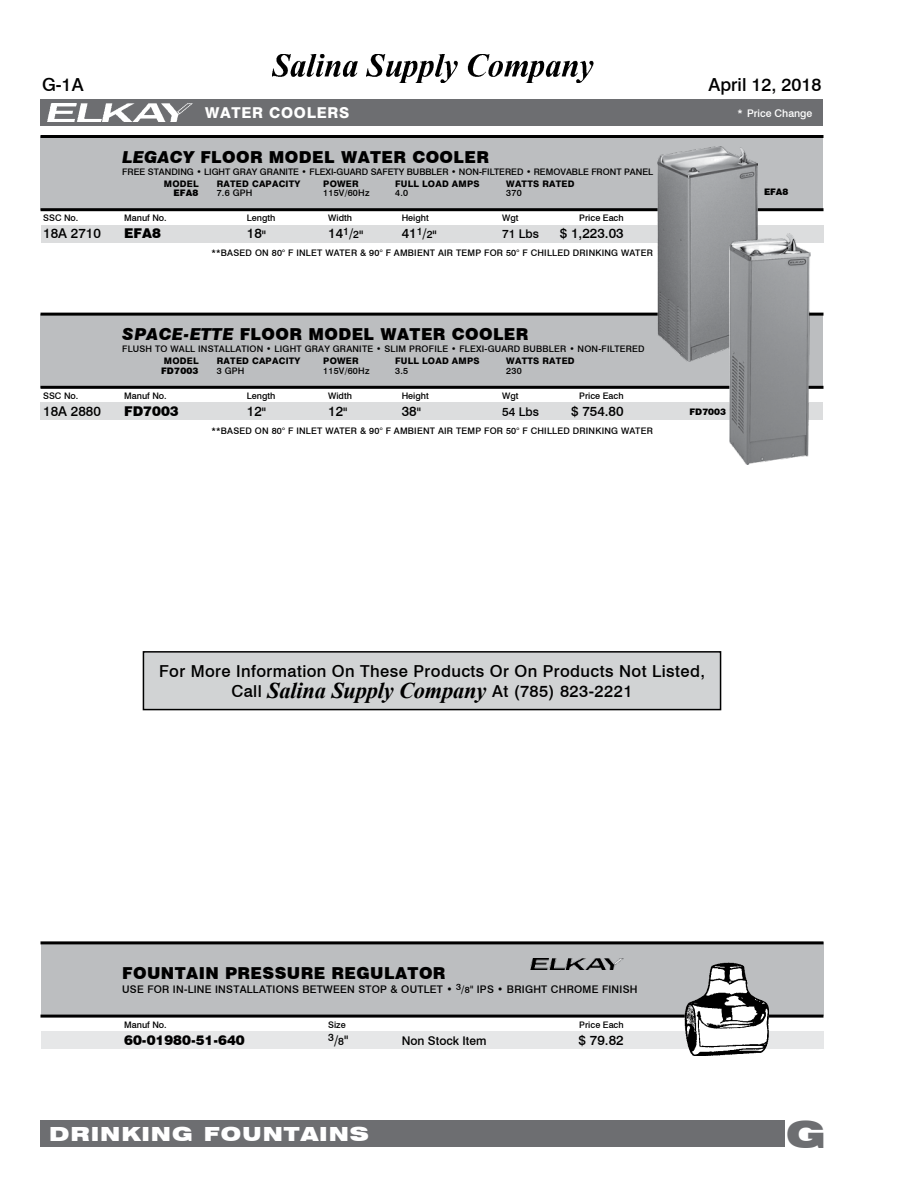
<style>
.page{position:relative;width:918px;height:1188px;background:#fff}
.page>*{position:absolute;margin:0;border:0;box-sizing:border-box;transform-origin:0 0}
.t1{font:900 expanded 37.5px "Swiss 721 BT";color:#6d6e71}
.t2{font:900 expanded 19.5px "Swiss 721 BT";letter-spacing:.05em;color:#fff}
.t3{font:500 18px "Swiss 721 BT";color:#000}
.t4{font:500 16.5px/19.5px "Swiss 721 BT";letter-spacing:.025em;color:#000;text-align:center}
.t5{font:900 16.5px "Swiss 721 BT";letter-spacing:.025em;color:#000}
.t6{font:800 15px "Swiss 721 BT";letter-spacing:.05em;color:#fff}
.t7{font:500 13.5px "Swiss 721 BT";color:#000}
.t8{font:900 13.5px "Swiss 721 BT";color:#000}
.t9{font:500 12px "Swiss 721 BT";color:#000}
.t10{font:500 10.5px "Swiss 721 BT";letter-spacing:.025em;color:#000}
.t11{font:500 10.5px "Swiss 721 BT";color:#fff}
.t12{font:500 9px "Swiss 721 BT";letter-spacing:.025em;color:#000}
.t13{font:500 9px/12px "Swiss 721 BT";color:#000}
.t14{font:800 9px "Swiss 721 BT";letter-spacing:.025em;color:#000}
.t15{font:900 9px "Swiss 721 BT";letter-spacing:.015em;color:#000}
.s1{font-style:italic}
.s2{font-weight:800}
.s3{font-size:10.5px}
.s4{font-family:"Times New Roman";font-weight:700;font-style:italic;font-size:22.5px}
.s5{font-size:9px}
.s6{font-size:13.5px}
</style>
<div class="page">
<div style="left:40px;top:314px;width:784px;height:73px;background:#bcbec0"></div>
<hr style="left:40px;top:313px;width:784px;height:3px;background:#000">
<div style="left:41px;top:225px;width:783px;height:17px;background:#dcddde"></div>
<div style="left:40px;top:136px;width:784px;height:74px;background:#bcbec0"></div>
<hr style="left:40px;top:135px;width:784px;height:3px;background:#000">
<hr style="left:41px;top:208px;width:783px;height:3px;background:#000">
<div style="left:40px;top:402px;width:784px;height:18px;background:#dcddde"></div>
<hr style="left:40px;top:386px;width:784px;height:3px;background:#000">
<div style="left:40px;top:99px;width:784px;height:27px;background:#6d6e71"></div>
<img style="left:47px;top:103px;width:146px;height:19px">
<img style="left:272px;top:54px;width:321px;height:29px">
<div style="left:40px;top:1120px;width:745px;height:28px;background:#6d6e71"></div>
<img style="left:658px;top:147px;width:100px;height:214px">
<img style="left:729px;top:234px;width:82px;height:230px">
<div style="left:41px;top:943px;width:783px;height:73px;background:#bcbec0"></div>
<hr style="left:40px;top:941px;width:784px;height:3px;background:#000">
<hr style="left:40px;top:1015px;width:784px;height:3px;background:#000">
<div style="left:41px;top:1031px;width:783px;height:18px;background:#e6e7e8"></div>
<img style="left:685px;top:963px;width:84px;height:93px">
<img style="left:531px;top:959px;width:92px;height:11px">
<div style="left:143px;top:652px;width:578px;height:58px;background:#d1d3d4"></div>
<div style="left:143px;top:651px;width:578px;height:59px;border:2px solid #000"></div>
<h3 class="t3" style="left:42px;top:74px;width:43px">G-1A</h3>
<h3 class="t3" style="left:709px;top:74px;width:115px">April 12, 2018</h3>
<h3 class="t6" style="left:205px;top:103px;width:146px">WATER COOLERS</h3>
<h3 class="t5" style="left:122px;top:147px;width:368px"><span class="s1">LEGACY</span> FLOOR MODEL WATER COOLER</h3>
<p class="t13" style="left:164px;top:166px;width:491px;text-indent:-42px">FREE STANDING <span class="s2">•</span> LIGHT GRAY GRANITE <span class="s2">•</span> FLEXI-GUARD SAFETY BUBBLER • NON-FILTERED <span class="s2">•</span> REMOVABLE FRONT PANEL<br><span class="s2">MODEL</span></p>
<p class="t14" style="left:217px;top:178px;width:85px">RATED CAPACITY</p>
<p class="t14" style="left:323px;top:178px;width:37px">POWER</p>
<p class="t14" style="left:395px;top:178px;width:86px">FULL LOAD AMPS</p>
<p class="t14" style="left:506px;top:178px;width:70px">WATTS RATED</p>
<p class="t15" style="left:173px;top:187px;width:27px">EFA8</p>
<p class="t12" style="left:217px;top:187px;width:37px">7.6 GPH</p>
<p class="t12" style="left:323px;top:187px;width:48px">115V/60Hz</p>
<p class="t12" style="left:395px;top:187px;width:14px">4.0</p>
<p class="t12" style="left:506px;top:187px;width:17px">370</p>
<p class="t12" style="left:43px;top:213px;width:37px">SSC No.</p>
<p class="t12" style="left:124px;top:213px;width:44px">Manuf No.</p>
<p class="t12" style="left:247px;top:213px;width:30px">Length</p>
<p class="t12" style="left:328px;top:213px;width:25px">Width</p>
<p class="t12" style="left:402px;top:213px;width:29px">Height</p>
<p class="t12" style="left:502px;top:213px;width:18px">Wgt</p>
<p class="t13" style="left:579px;top:212px;width:46px">Price Each</p>
<h3 class="t7" style="left:43px;top:225px;width:59px">18A 2710</h3>
<h3 class="t8" style="left:124px;top:225px;width:38px">EFA8</h3>
<h3 class="t7" style="left:247px;top:225px;width:21px">18"</h3>
<h3 class="t7" style="left:328px;top:225px;width:37px">14<sup>1</sup>/<span class="s3">2</span>"</h3>
<h3 class="t7" style="left:402px;top:225px;width:37px">41<sup>1</sup>/<span class="s3">2</span>"</h3>
<h3 class="t9" style="left:502px;top:227px;width:38px">71 Lbs</h3>
<h3 class="t7" style="left:560px;top:225px;width:65px">$ 1,223.03</h3>
<p class="t12" style="left:212px;top:247px;width:443px">**BASED ON 80° F INLET WATER &amp; 90° F AMBIENT AIR TEMP FOR 50° F CHILLED DRINKING WATER</p>
<h3 class="t5" style="left:122px;top:324px;width:408px"><span class="s1">SPACE-ETTE</span> FLOOR MODEL WATER COOLER</h3>
<p class="t12" style="left:122px;top:343px;width:524px">FLUSH TO WALL INSTALLATION • LIGHT GRAY GRANITE • SLIM PROFILE • FLEXI-GUARD BUBBLER • NON-FILTERED</p>
<p class="t14" style="left:164px;top:355px;width:36px">MODEL</p>
<p class="t14" style="left:217px;top:355px;width:85px">RATED CAPACITY</p>
<p class="t14" style="left:323px;top:355px;width:37px">POWER</p>
<p class="t14" style="left:395px;top:355px;width:86px">FULL LOAD AMPS</p>
<p class="t14" style="left:506px;top:355px;width:70px">WATTS RATED</p>
<p class="t15" style="left:161px;top:366px;width:39px">FD7003</p>
<p class="t12" style="left:217px;top:366px;width:29px">3 GPH</p>
<p class="t12" style="left:323px;top:366px;width:48px">115V/60Hz</p>
<p class="t12" style="left:395px;top:366px;width:14px">3.5</p>
<p class="t12" style="left:506px;top:366px;width:17px">230</p>
<p class="t12" style="left:43px;top:390px;width:37px">SSC No.</p>
<p class="t12" style="left:124px;top:390px;width:44px">Manuf No.</p>
<p class="t12" style="left:247px;top:390px;width:30px">Length</p>
<p class="t12" style="left:328px;top:390px;width:25px">Width</p>
<p class="t12" style="left:402px;top:390px;width:29px">Height</p>
<p class="t12" style="left:502px;top:390px;width:18px">Wgt</p>
<p class="t13" style="left:579px;top:390px;width:46px">Price Each</p>
<h3 class="t7" style="left:43px;top:403px;width:59px">18A 2880</h3>
<h3 class="t8" style="left:124px;top:403px;width:56px">FD7003</h3>
<h3 class="t7" style="left:247px;top:403px;width:21px">12"</h3>
<h3 class="t7" style="left:328px;top:403px;width:21px">12"</h3>
<h3 class="t7" style="left:402px;top:403px;width:21px">38"</h3>
<h3 class="t9" style="left:502px;top:404px;width:38px">54 Lbs</h3>
<h3 class="t7" style="left:571px;top:403px;width:54px">$ 754.80</h3>
<p class="t12" style="left:211px;top:425px;width:443px">**BASED ON 80° F INLET WATER &amp; 90° F AMBIENT AIR TEMP FOR 50° F CHILLED DRINKING WATER</p>
<p class="t11" style="left:737px;top:106px;width:77px">* Price Change</p>
<p class="t15" style="left:764px;top:186px;width:26px">EFA8</p>
<p class="t15" style="left:690px;top:406px;width:38px">FD7003</p>
<h3 class="t4" style="left:159px;top:661px;width:547px">For More Information On These Products Or On Products Not Listed,<br>Call <span class="s4">Salina Supply Company</span> At (785) 823-2221</h3>
<h3 class="t5" style="left:122px;top:963px;width:325px">FOUNTAIN PRESSURE REGULATOR</h3>
<p class="t10" style="left:122px;top:982px;width:517px">USE FOR IN-LINE INSTALLATIONS BETWEEN STOP &amp; OUTLET • <sup>3</sup>/<span class="s5">8</span>" IPS • BRIGHT CHROME FINISH</p>
<p class="t12" style="left:124px;top:1019px;width:44px">Manuf No.</p>
<p class="t12" style="left:328px;top:1019px;width:19px">Size</p>
<p class="t13" style="left:579px;top:1018px;width:46px">Price Each</p>
<h3 class="t8" style="left:124px;top:1032px;width:122px">60-01980-51-640</h3>
<p class="t10" style="left:328px;top:1033px;width:22px">3<span class="s6">/</span>8<span class="s6">"</span></p>
<h3 class="t9" style="left:402px;top:1033px;width:86px">Non Stock Item</h3>
<h3 class="t7" style="left:579px;top:1032px;width:47px">$ 79.82</h3>
<h2 class="t2" style="left:49px;top:1123px;width:321px">DRINKING FOUNTAINS</h2>
<h1 class="t1" style="left:786px;top:1111px;width:41px">G</h1>
</div>
